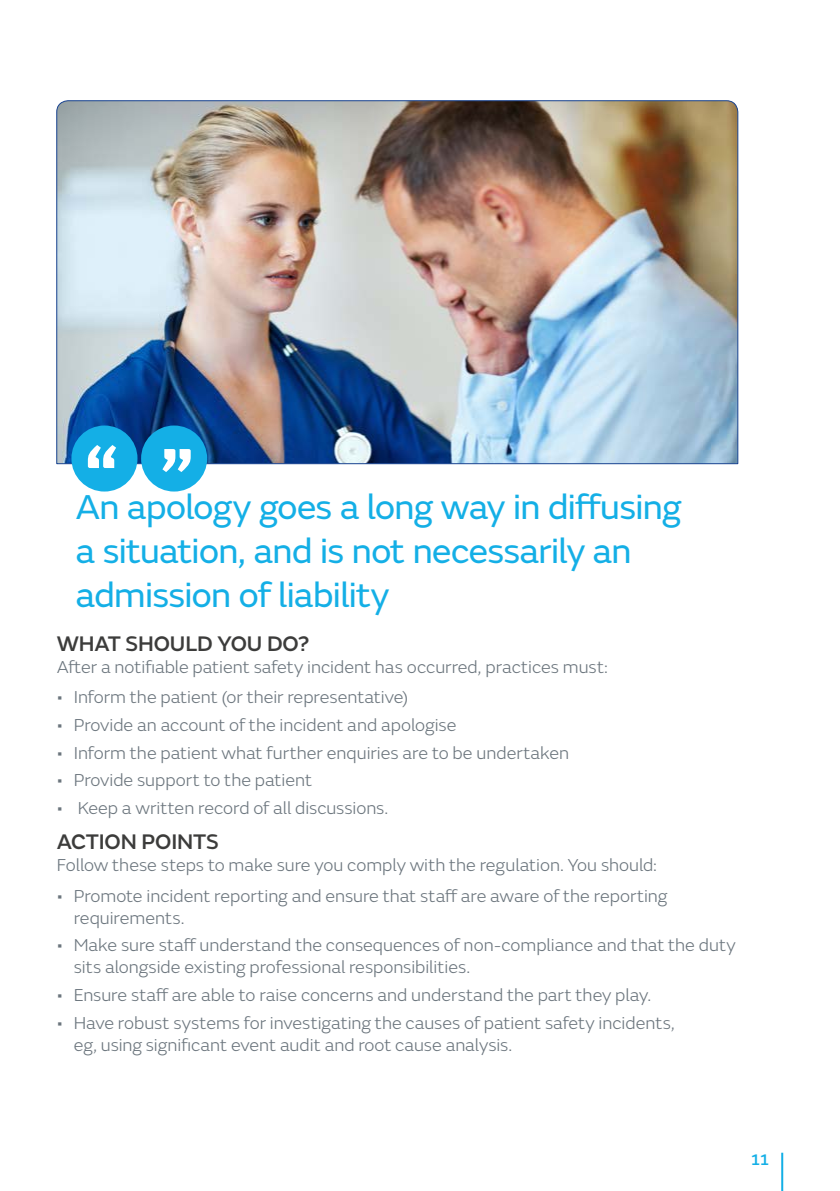
<style>
.page{position:relative;width:840px;height:1191px;background:#fff}
.page>*{position:absolute;margin:0;border:0;box-sizing:border-box;transform-origin:0 0}
.t1{font:700 72px "FS Emeric";color:#fff}
.t2{font:36px/44px "FS Emeric";letter-spacing:-.015em;color:#14afe6}
.t3{font:500 22px "FS Emeric";letter-spacing:-.01em;color:#3c3c3b}
.t4{font:300 18px/22px "FS Emeric";color:#6b757d}
.t5{font:500 16px "FS Emeric";color:#14afe6}
</style>
<div class="page">
<hr style="left:780px;top:1152px;width:2px;height:39px;background:#14afe6">
<img style="left:56px;top:100px;width:682px;height:364px">
<div style="left:71px;top:425px;width:66px;height:66px;background:#14afe6;border-radius:50%"></div>
<div style="left:141px;top:425px;width:66px;height:66px;background:#14afe6;border-radius:50%"></div>
<h1 class="t1" style="left:85px;top:413px;width:34px">“</h1>
<h1 class="t1" style="left:193px;top:504px;width:34px;rotate:-180deg">“</h1>
<h2 class="t2" style="left:76px;top:483px;width:607px">An apology goes a long way in diffusing a situation, and is not necessarily an admission of liability</h2>
<p class="t3" style="left:57px;top:627px;width:254px">WHAT SHOULD YOU DO?</p>
<p class="t4" style="left:57px;top:655px;width:552px">After a notifiable patient safety incident has occurred, practices must:</p>
<p class="t4" style="left:57px;top:685px;width:353px">• Inform the patient (or their representative)</p>
<p class="t4" style="left:57px;top:713px;width:401px">• Provide an account of the incident and apologise</p>
<p class="t4" style="left:57px;top:741px;width:513px">• Inform the patient what further enquiries are to be undertaken</p>
<p class="t4" style="left:57px;top:768px;width:257px">• Provide support to the patient</p>
<p class="t4" style="left:57px;top:796px;width:333px">• Keep a written record of all discussions.</p>
<p class="t3" style="left:57px;top:825px;width:164px">ACTION POINTS</p>
<p class="t4" style="left:57px;top:853px;width:601px">Follow these steps to make sure you comply with the regulation. You should:</p>
<p class="t4" style="left:74px;top:883px;width:595px;text-indent:-17px">• Promote incident reporting and ensure that staff are aware of the reporting requirements.</p>
<p class="t4" style="left:74px;top:933px;width:663px;text-indent:-17px">• Make sure staff understand the consequences of non-compliance and that the duty sits alongside existing professional responsibilities.</p>
<p class="t4" style="left:57px;top:983px;width:595px">• Ensure staff are able to raise concerns and understand the part they play.</p>
<p class="t4" style="left:74px;top:1010px;width:602px;text-indent:-17px">• Have robust systems for investigating the causes of patient safety incidents, eg, using significant event audit and root cause analysis.</p>
<p class="t5" style="left:750px;top:1147px;width:21px">11</p>
</div>
